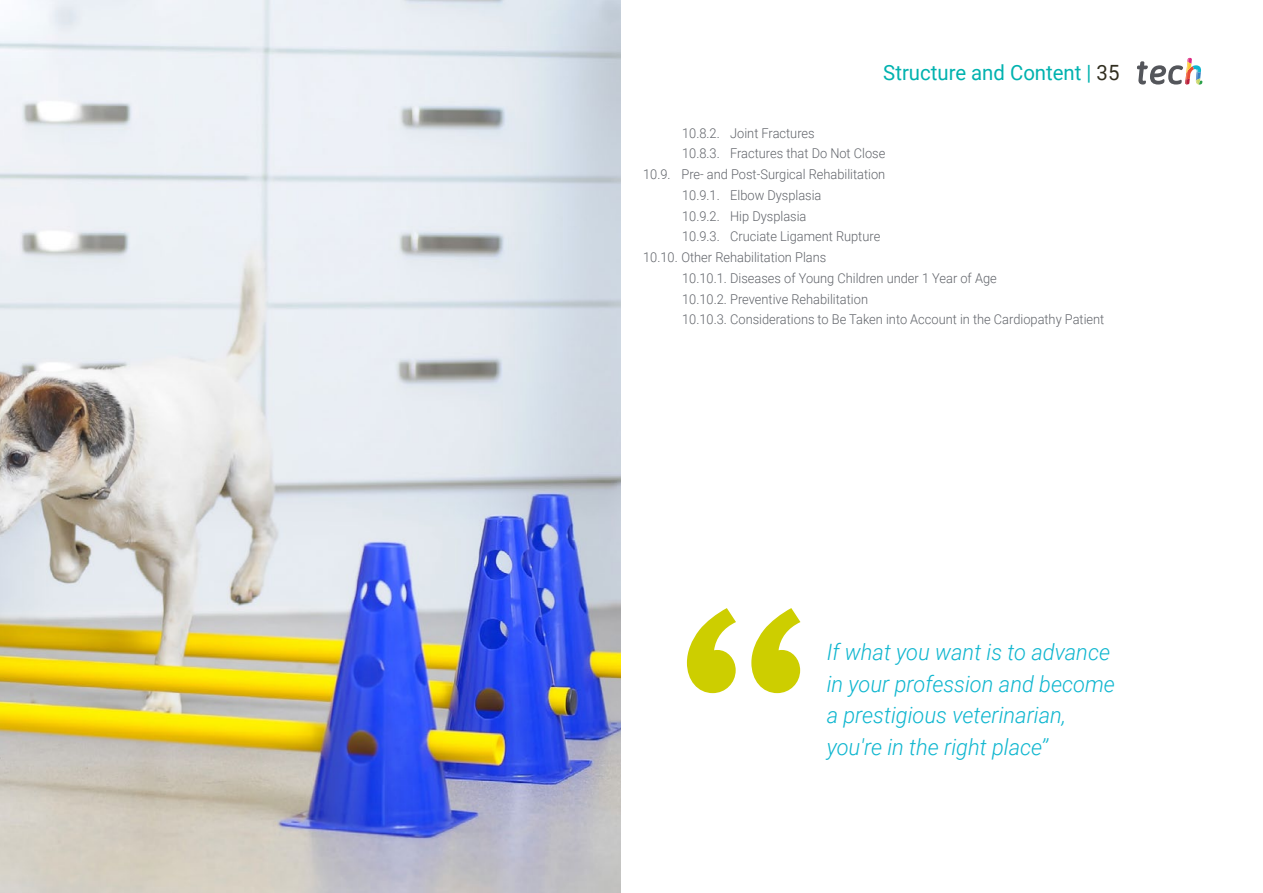
<style>
.page{position:relative;width:1263px;height:893px;background:#fff}
.page>*{position:absolute;margin:0;border:0;box-sizing:border-box;transform-origin:0 0}
.t1{font:italic 300 22.5px/31.5px "Roboto";color:#0fb6cf}
.t2{font:21px "Roboto";color:#00b2af}
.t3{font:300 13.5px "Roboto";color:#61646a;scale:.95 1}
.s1{color:#312e20}
</style>
<div class="page">
<img style="left:0;top:0;width:621px;height:893px">
<svg style="left:1137px;top:58px;width:65px;height:27px"></svg>
<svg style="left:687px;top:608px;width:113px;height:85px"></svg>
<h2 class="t2" style="left:883px;top:57px;width:238px">Structure and Content | <span class="s1">35</span></h2>
<p class="t3" style="left:682px;top:123px;width:141px">10.8.2. Joint Fractures</p>
<p class="t3" style="left:682px;top:144px;width:215px">10.8.3. Fractures that Do Not Close</p>
<p class="t3" style="left:643px;top:165px;width:256px">10.9. Pre- and Post-Surgical Rehabilitation</p>
<p class="t3" style="left:682px;top:186px;width:148px">10.9.1. Elbow Dysplasia</p>
<p class="t3" style="left:682px;top:206px;width:132px">10.9.2. Hip Dysplasia</p>
<p class="t3" style="left:682px;top:227px;width:210px">10.9.3. Cruciate Ligament Rupture</p>
<p class="t3" style="left:643px;top:248px;width:194px">10.10. Other Rehabilitation Plans</p>
<p class="t3" style="left:682px;top:269px;width:333px">10.10.1. Diseases of Young Children under 1 Year of Age</p>
<p class="t3" style="left:682px;top:289px;width:197px">10.10.2. Preventive Rehabilitation</p>
<p class="t3" style="left:682px;top:310px;width:446px">10.10.3. Considerations to Be Taken into Account in the Cardiopathy Patient</p>
<h1 class="t1" style="left:827px;top:636px;width:290px">If what you want is to advance in your profession and become a prestigious veterinarian, you're in the right place’’</h1>
</div>
